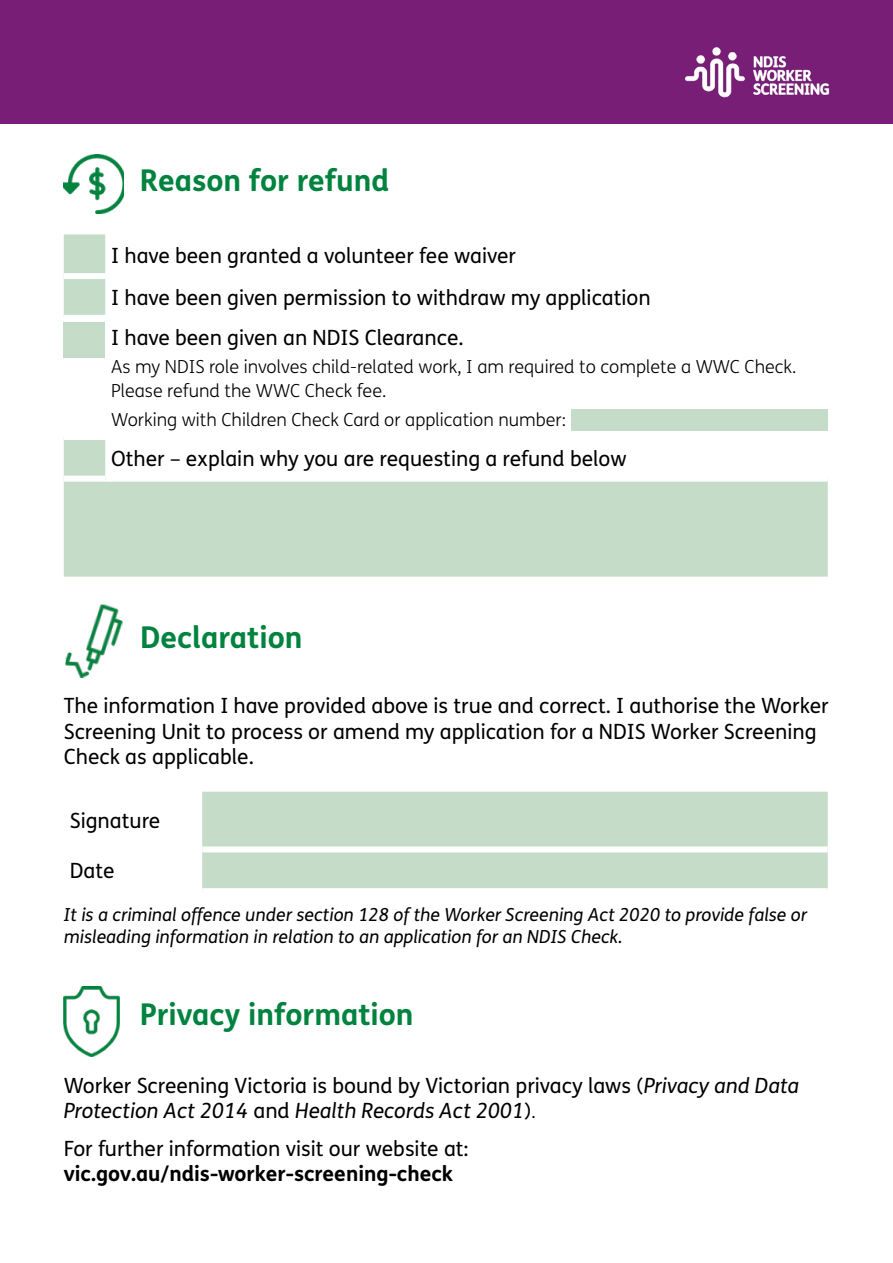
<style>
.page{position:relative;width:893px;height:1263px;background:#fff}
.page>*{position:absolute;margin:0;border:0;box-sizing:border-box;transform-origin:0 0}
.t1{font:700 30px "FS Me Trial";color:#00833e}
.t2{font:21px/25.2px "FS Me Trial";color:#000}
.t3{font:300 18px/24px "FS Me Trial";color:#000}
.t4{font:italic 18px/21.6px "FS Me Trial";color:#000}
.s1{font-family:"VIC"}
.s2{font-style:italic}
.s3{font-weight:700}
.s4{font-family:"VIC";font-weight:600}
</style>
<div class="page">
<div style="left:202px;top:792px;width:626px;height:96px;background:#c5dcc9"></div>
<div style="left:202px;top:846px;width:626px;height:6px;background:#fff"></div>
<img style="left:65px;top:604px;width:58px;height:75px">
<img style="left:64px;top:987px;width:56px;height:70px">
<div style="left:0;top:0;width:893px;height:123px;background:#781e77"></div>
<img style="left:685px;top:47px;width:145px;height:51px">
<svg style="left:64px;top:234px;width:764px;height:343px"></svg>
<div style="left:105px;top:273px;width:723px;height:6px;background:#fff"></div>
<div style="left:105px;top:315px;width:723px;height:6px;background:#fff"></div>
<div style="left:105px;top:434px;width:723px;height:6px;background:#fff"></div>
<div style="left:105px;top:476px;width:723px;height:6px;background:#fff"></div>
<div style="left:64px;top:273px;width:41px;height:6px;background:#fff"></div>
<div style="left:64px;top:315px;width:41px;height:6px;background:#fff"></div>
<div style="left:64px;top:434px;width:41px;height:6px;background:#fff"></div>
<div style="left:64px;top:476px;width:41px;height:6px;background:#fff"></div>
<img style="left:64px;top:155px;width:59px;height:58px">
<div style="left:64px;top:322px;width:41px;height:36px;background:#c5dcc9"></div>
<div style="left:571px;top:409px;width:257px;height:22px;background:#c5dcc9"></div>
<h1 class="t1" style="left:140px;top:157px;width:251px">Reason for refund</h1>
<p class="t2" style="left:111px;top:235px;width:541px;line-height:40.8px">I have been granted a volunteer fee waiver<br>I have been given permission to withdraw my application<br>I have been given an NDIS Clearance.</p>
<p class="t3" style="left:111px;top:354px;width:687px">As my NDIS role involves child-related work, I am required to complete a WWC Check.<br>Please refund the WWC Check fee.</p>
<p class="t3" style="left:111px;top:407px;width:456px">Working with Children Check Card or application number:</p>
<p class="t2" style="left:111px;top:445px;width:517px">Other – explain why you are requesting a refund below</p>
<h1 class="t1" style="left:140px;top:614px;width:164px">Declaration</h1>
<p class="t2" style="left:64px;top:693px;width:766px">The information I have provided above is true and correct. I authorise the Worker<br>Screening Unit to process or amend my application for a NDIS Worker Screening<br>Check as applicable.</p>
<p class="t2" style="left:70px;top:808px;width:92px">Signature</p>
<p class="t2" style="left:70px;top:858px;width:46px">Date</p>
<p class="t4" style="left:64px;top:904px;width:745px">It is a criminal offence under section 128 of the Worker Screening Act 2020 to provide false or misleading information in relation to an application for an NDIS Check.</p>
<h1 class="t1" style="left:140px;top:991px;width:275px">Privacy information</h1>
<p class="t2" style="left:64px;top:1073px;width:737px">Worker Screening Victoria is bound by Victorian privacy laws <span class="s1">(</span><span class="s2">Privacy and Data<br>Protection Act 2014</span> and <span class="s2">Health Records Act 2001</span><span class="s1">).</span></p>
<p class="t2" style="left:64px;top:1136px;width:406px">For further information visit our website at: <span class="s3">vic.gov.au</span><span class="s4">/</span><span class="s3">ndis-worker-screening-check</span></p>
</div>
